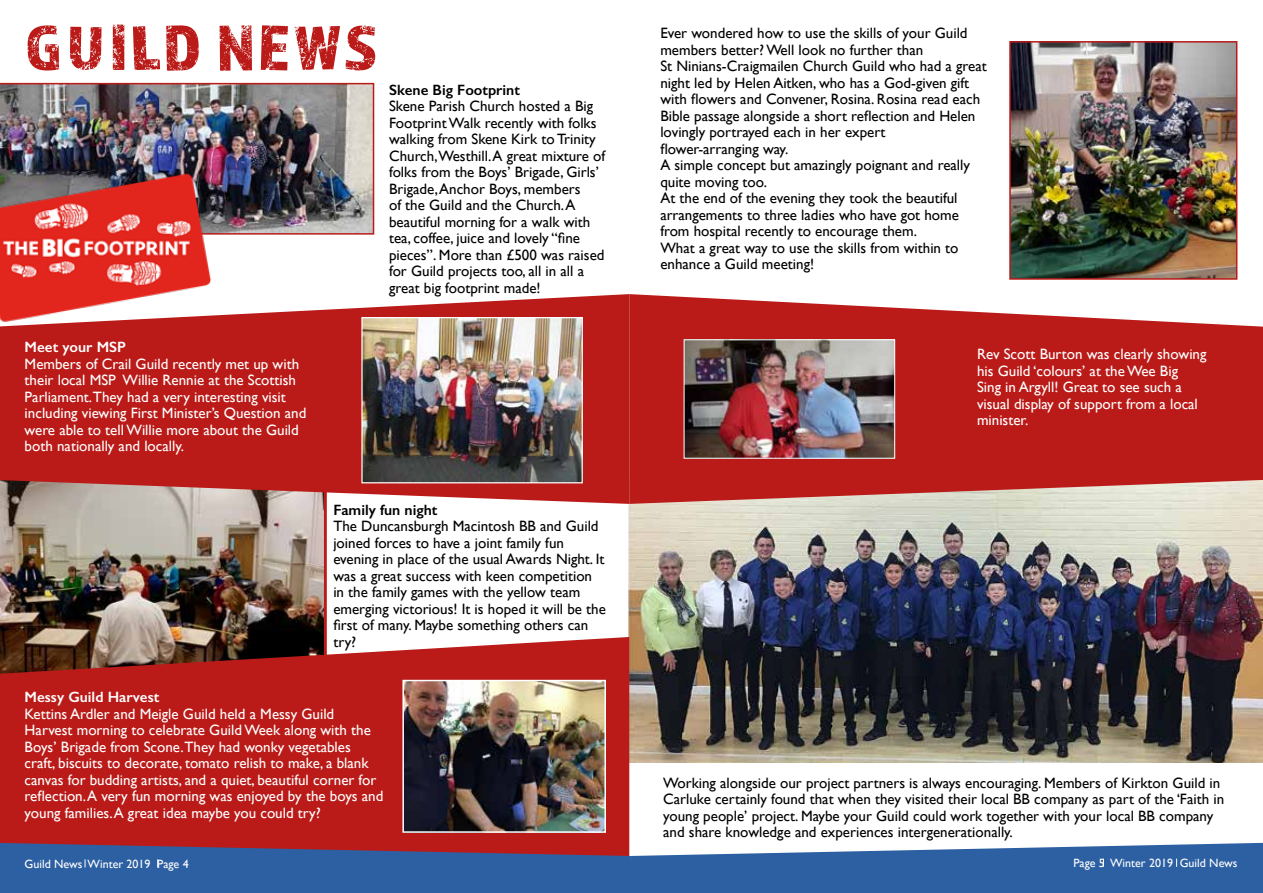
<style>
.page{position:relative;width:1263px;height:893px;background:#fff}
.page>*{position:absolute;margin:0;border:0;box-sizing:border-box;transform-origin:0 0}
.t1{font:66px "Almaq Rough";letter-spacing:.05em;color:#ba1b18}
.t2{font:15px/16.5px "Gill Sans";color:#000}
.t3{font:15px/16.5px "Gill Sans";color:#fff}
.t4{font:600 15px "Gill Sans";color:#000}
.t5{font:600 15px "Gill Sans";color:#fff}
.t6{font:12px "Gill Sans";color:#fff}
</style>
<div class="page">
<img style="left:629px;top:504px;width:634px;height:258px">
<svg style="left:629px;top:294px;width:634px;height:210px;background:#c33f3b"></svg>
<img style="left:0;top:504px;width:327px;height:133px">
<svg style="left:0;top:637px;width:629px;height:206px;background:#b32420"></svg>
<svg style="left:0;top:294px;width:629px;height:210px;background:#be3531"></svg>
<svg style="left:0;top:843px;width:1263px;height:50px;background:#43659f"></svg>
<img style="left:0;top:83px;width:374px;height:152px">
<img style="left:363px;top:319px;width:218px;height:162px">
<div style="left:361px;top:317px;width:222px;height:166px;border:1px solid #fff"></div>
<img style="left:405px;top:683px;width:198px;height:147px">
<div style="left:402px;top:680px;width:204px;height:153px;border:2px solid #fff"></div>
<img style="left:686px;top:341px;width:207px;height:116px">
<div style="left:684px;top:339px;width:211px;height:120px;border:1px solid #fff"></div>
<img style="left:0;top:159px;width:222px;height:178px">
<img style="left:1012px;top:44px;width:222px;height:233px">
<div style="left:1009px;top:41px;width:228px;height:239px;border:2px solid #ba1b18"></div>
<h1 class="t1" style="left:26px;top:8px;width:354px">GUILD NEWS</h1>
<p class="t4" style="left:389px;top:80px;width:132px">Skene Big Footprint</p>
<p class="t2" style="left:389px;top:98px;width:218px">Skene Parish Church hosted a Big Footprint Walk recently with folks walking from Skene Kirk to Trinity Church,Westhill. A great mixture of folks from the Boys’ Brigade, Girls’ Brigade, Anchor Boys, members<br>of the Guild and the Church. A beautiful morning for a walk with tea, coffee, juice and lovely “fine pieces”. More than £500 was raised for Guild projects too, all in all a great big footprint made!</p>
<p class="t5" style="left:25px;top:338px;width:103px">Meet your MSP</p>
<p class="t3" style="left:25px;top:355px;width:283px">Members of Crail Guild recently met up with their local MSP Willie Rennie at the Scottish Parliament.They had a very interesting visit including viewing First Minister’s Question and were able to tell Willie more about the Guild both nationally and locally.</p>
<p class="t4" style="left:333px;top:501px;width:106px">Family fun night</p>
<p class="t2" style="left:333px;top:518px;width:274px">The Duncansburgh Macintosh BB and Guild joined forces to have a joint family fun evening in place of the usual Awards Night. It was a great success with keen competition in the family games with the yellow team emerging victorious! It is hoped it will be the first of many. Maybe something others can try?</p>
<p class="t5" style="left:25px;top:688px;width:136px">Messy Guild Harvest</p>
<p class="t3" style="left:25px;top:705px;width:360px">Kettins Ardler and Meigle Guild held a Messy Guild Harvest morning to celebrate Guild Week along with the Boys’ Brigade from Scone.They had wonky vegetables craft, biscuits to decorate, tomato relish to make, a blank canvas for budding artists, and a quiet, beautiful corner for reflection. A very fun morning was enjoyed by the boys and young families. A great idea maybe you could try?</p>
<p class="t2" style="left:660px;top:25px;width:328px">Ever wondered how to use the skills of your Guild members better? Well look no further than<br>St Ninians-Craigmailen Church Guild who had a great night led by Helen Aitken, who has a God-given gift with flowers and Convener, Rosina. Rosina read each Bible passage alongside a short reflection and Helen lovingly portrayed each in her expert flower-arranging way.<br>A simple concept but amazingly poignant and really quite moving too.<br>At the end of the evening they took the beautiful arrangements to three ladies who have got home from hospital recently to encourage them.<br>What a great way to use the skills from within to enhance a Guild meeting!</p>
<p class="t3" style="left:977px;top:346px;width:231px">Rev Scott Burton was clearly showing his Guild ‘colours’ at the Wee Big<br>Sing in Argyll! Great to see such a visual display of support from a local minister.</p>
<p class="t2" style="left:663px;top:774px;width:562px">Working alongside our project partners is always encouraging. Members of Kirkton Guild in Carluke certainly found that when they visited their local BB company as part of the ‘Faith in young people’ project. Maybe your Guild could work together with your local BB company and share knowledge and experiences intergenerationally.</p>
<p class="t6" style="left:25px;top:856px;width:166px">Guild News Winter 2019 Page 4</p>
<p class="t6" style="left:1073px;top:856px;width:166px">Page 5 Winter 2019 Guild News</p>
</div>
